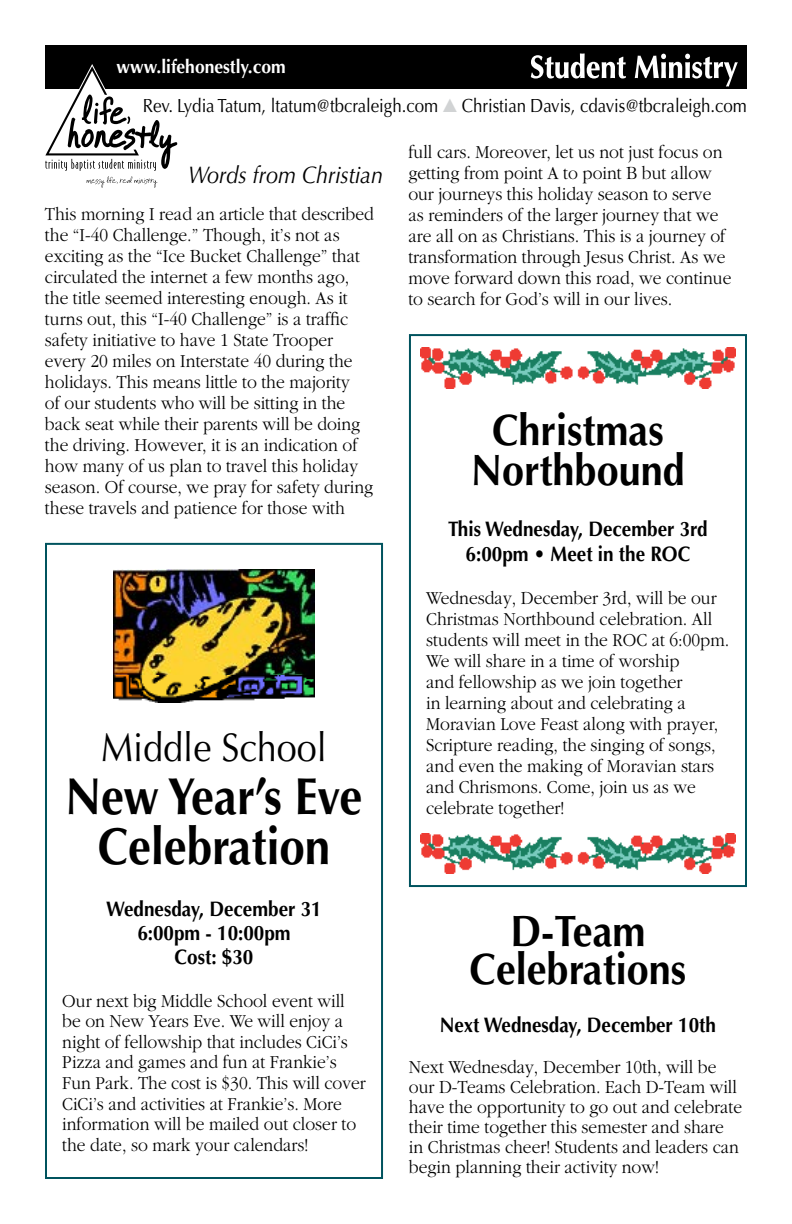
<style>
.page{position:relative;width:792px;height:1224px;background:#fff}
.page>*{position:absolute;margin:0;border:0;box-sizing:border-box;transform-origin:0 0}
.t1{font:700 52px/50px "Optima";color:#000;text-align:center;scale:.88 1}
.t2{font:700 44px/38px "Optima";color:#000;text-align:center;scale:.9 1}
.t3{font:40px "Optima";color:#000;scale:.9 1}
.t4{font:italic 24px "Optima";letter-spacing:-.005em;color:#000;scale:.9 1}
.t5{font:700 21px/24px "Optima";color:#000;text-align:center;scale:.9 1}
.t6{font:300 19px/21px "Garamond";color:#000;scale:.92 1}
.t7{font:19px "Optima";letter-spacing:-.005em;color:#000;scale:.89 1}
.t8{font:700 19px "Optima";color:#fff;scale:.92 1}
.s1{color:#d1d3d4}
</style>
<div class="page">
<div style="left:45px;top:45px;width:702px;height:43px;background:#000"></div>
<svg style="left:531px;top:53px;width:95px;height:26px"></svg>
<svg style="left:635px;top:54px;width:103px;height:33px"></svg>
<svg style="left:45px;top:64px;width:132px;height:124px"></svg>
<div style="left:409px;top:334px;width:338px;height:553px;border:2px solid #00535e"></div>
<img style="left:420px;top:348px;width:315px;height:40px">
<img style="left:420px;top:833px;width:315px;height:40px">
<div style="left:45px;top:543px;width:338px;height:636px;border:2px solid #00535e"></div>
<img style="left:114px;top:569px;width:200px;height:134px">
<p class="t8" style="left:117px;top:56px;width:185px">www.lifehonestly.com</p>
<p class="t7" style="left:143px;top:94px;width:680px">Rev. Lydia Tatum, ltatum@tbcraleigh.com <span class="s1">▲</span> Christian Davis, cdavis@tbcraleigh.com</p>
<p class="t4" style="left:188px;top:161px;width:218px">Words from Christian</p>
<p class="t6" style="left:45px;top:204px;width:359px">This morning I read an article that described the “I-40 Challenge.” Though, it’s not as exciting as the “Ice Bucket Challenge” that circulated the internet a few months ago, the title seemed interesting enough. As it turns out, this “I-40 Challenge” is a traffic safety initiative to have 1 State Trooper every 20 miles on Interstate 40 during the holidays. This means little to the majority<br>of our students who will be sitting in the back seat while their parents will be doing the driving. However, it is an indication of how many of us plan to travel this holiday season. Of course, we pray for safety during these travels and patience for those with</p>
<h3 class="t3" style="left:101px;top:724px;width:252px">Middle School</h3>
<h1 class="t1" style="left:65px;top:772px;width:339px">New Year’s Eve<br>Celebration</h1>
<p class="t5" style="left:106px;top:898px;width:241px">Wednesday, December 31<br>6:00pm - 10:00pm<br>Cost: $30</p>
<p class="t6" style="left:62px;top:990px;width:331px">Our next big Middle School event will be on New Years Eve. We will enjoy a night of fellowship that includes CiCi’s Pizza and games and fun at Frankie’s Fun Park. The cost is $30. This will cover CiCi’s and activities at Frankie’s. More information will be mailed out closer to the date, so mark your calendars!</p>
<p class="t6" style="left:408px;top:142px;width:353px">full cars. Moreover, let us not just focus on getting from point A to point B but allow our journeys this holiday season to serve as reminders of the larger journey that we are all on as Christians. This is a journey of transformation through Jesus Christ. As we move forward down this road, we continue to search for God’s will in our lives.</p>
<h2 class="t2" style="left:471px;top:411px;width:239px;line-height:40px">Christmas<br>Northbound</h2>
<p class="t5" style="left:448px;top:516px;width:290px;line-height:25.2px">This Wednesday, December 3rd<br>6:00pm • Meet in the ROC</p>
<p class="t6" style="left:426px;top:587px;width:331px">Wednesday, December 3rd, will be our Christmas Northbound celebration. All students will meet in the ROC at 6:00pm.<br>We will share in a time of worship<br>and fellowship as we join together<br>in learning about and celebrating a Moravian Love Feast along with prayer, Scripture reading, the singing of songs, and even the making of Moravian stars and Chrismons. Come, join us as we celebrate together!</p>
<h2 class="t2" style="left:470px;top:913px;width:242px">D-Team<br>Celebrations</h2>
<p class="t5" style="left:440px;top:1013px;width:308px">Next Wednesday, December 10th</p>
<p class="t6" style="left:409px;top:1057px;width:364px;line-height:20px">Next Wednesday, December 10th, will be our D-Teams Celebration. Each D-Team will have the opportunity to go out and celebrate their time together this semester and share in Christmas cheer! Students and leaders can begin planning their activity now!</p>
</div>
